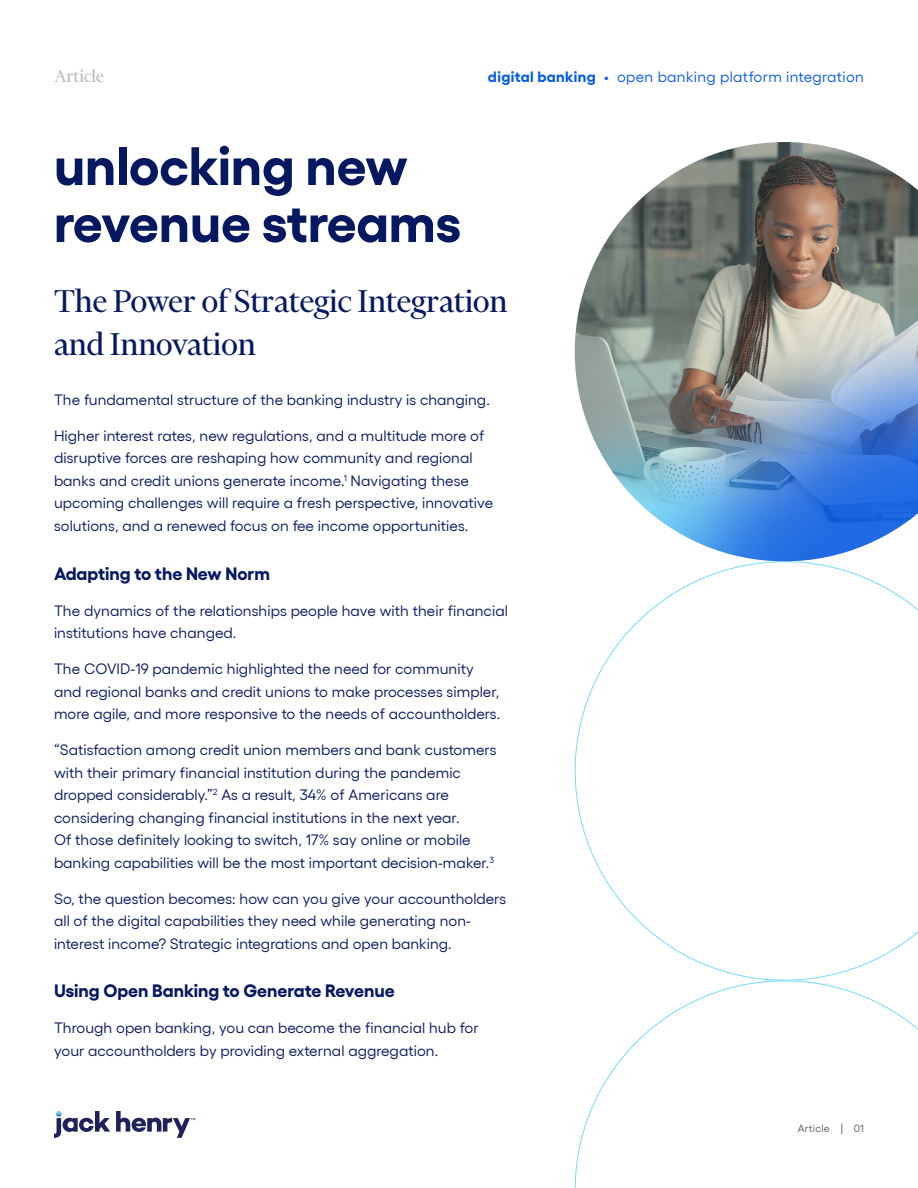
<style>
.page{position:relative;width:918px;height:1188px;background:#fff}
.page>*{position:absolute;margin:0;border:0;box-sizing:border-box;transform-origin:0 0}
.Main_Title{font:700 54px/57px "Gellix";letter-spacing:-.005em;color:#06185f}
.Secondary_Title{font:36px/43.2px "Financier Display";color:#06185f}
.Collateral_Type_Label{font:19.5px "Financier Display";color:#b6bbc0}
.Paragraph_Subheading{font:700 18px "Gellix";color:#06185f}
.Body_Text{font:15px/22.5px "Gellix";letter-spacing:.005em;color:#06185f}
.Capabilities_Label{font:15px "Gellix";letter-spacing:.025em;color:#085ce5}
.t1{font:10.5px "Gellix";letter-spacing:.025em;color:#575a5d}
.s1{font-weight:700}
</style>
<div class="page">
<svg style="left:575px;top:561px;width:343px;height:419px"></svg>
<svg style="left:574px;top:980px;width:344px;height:208px"></svg>
<svg style="left:54px;top:1111px;width:141px;height:27px"></svg>
<img style="left:575px;top:142px;width:343px;height:419px">
<p class="Collateral_Type_Label" style="left:54px;top:66px;width:52px">Article</p>
<p class="Main_Title" style="left:54px;top:131px;width:408px">unlocking new revenue streams</p>
<p class="Capabilities_Label" style="left:488px;top:65px;width:378px"><span class="s1">digital banking</span> • open banking platform integration</p>
<p class="Secondary_Title" style="left:54px;top:280px;width:455px">The Power of Strategic Integration and Innovation</p>
<p class="Body_Text" style="left:54px;top:387px;width:437px">The fundamental structure of the banking industry is changing.</p>
<p class="Body_Text" style="left:54px;top:423px;width:441px">Higher interest rates, new regulations, and a multitude more of disruptive forces are reshaping how community and regional banks and credit unions generate income.<sup>1</sup> Navigating these upcoming challenges will require a fresh perspective, innovative solutions, and a renewed focus on fee income opportunities.</p>
<p class="Paragraph_Subheading" style="left:54px;top:559px;width:218px">Adapting to the New Norm</p>
<p class="Body_Text" style="left:54px;top:598px;width:455px">The dynamics of the relationships people have with their financial institutions have changed.</p>
<p class="Body_Text" style="left:54px;top:656px;width:448px">The COVID-19 pandemic highlighted the need for community and regional banks and credit unions to make processes simpler, more agile, and more responsive to the needs of accountholders.</p>
<p class="Body_Text" style="left:54px;top:737px;width:444px">“Satisfaction among credit union members and bank customers with their primary financial institution during the pandemic dropped considerably.”<sup>2</sup> As a result, 34% of Americans are considering changing financial institutions in the next year.<br>Of those definitely looking to switch, 17% say online or mobile banking capabilities will be the most important decision-maker.<sup>3</sup></p>
<p class="Body_Text" style="left:54px;top:886px;width:454px">So, the question becomes: how can you give your accountholders all of the digital capabilities they need while generating non&shy;interest income? Strategic integrations and open banking.</p>
<p class="Paragraph_Subheading" style="left:54px;top:976px;width:342px">Using Open Banking to Generate Revenue</p>
<p class="Body_Text" style="left:54px;top:1015px;width:426px">Through open banking, you can become the financial hub for your accountholders by providing external aggregation.</p>
<p class="t1" style="left:798px;top:1120px;width:68px">Article | 01</p>
</div>
